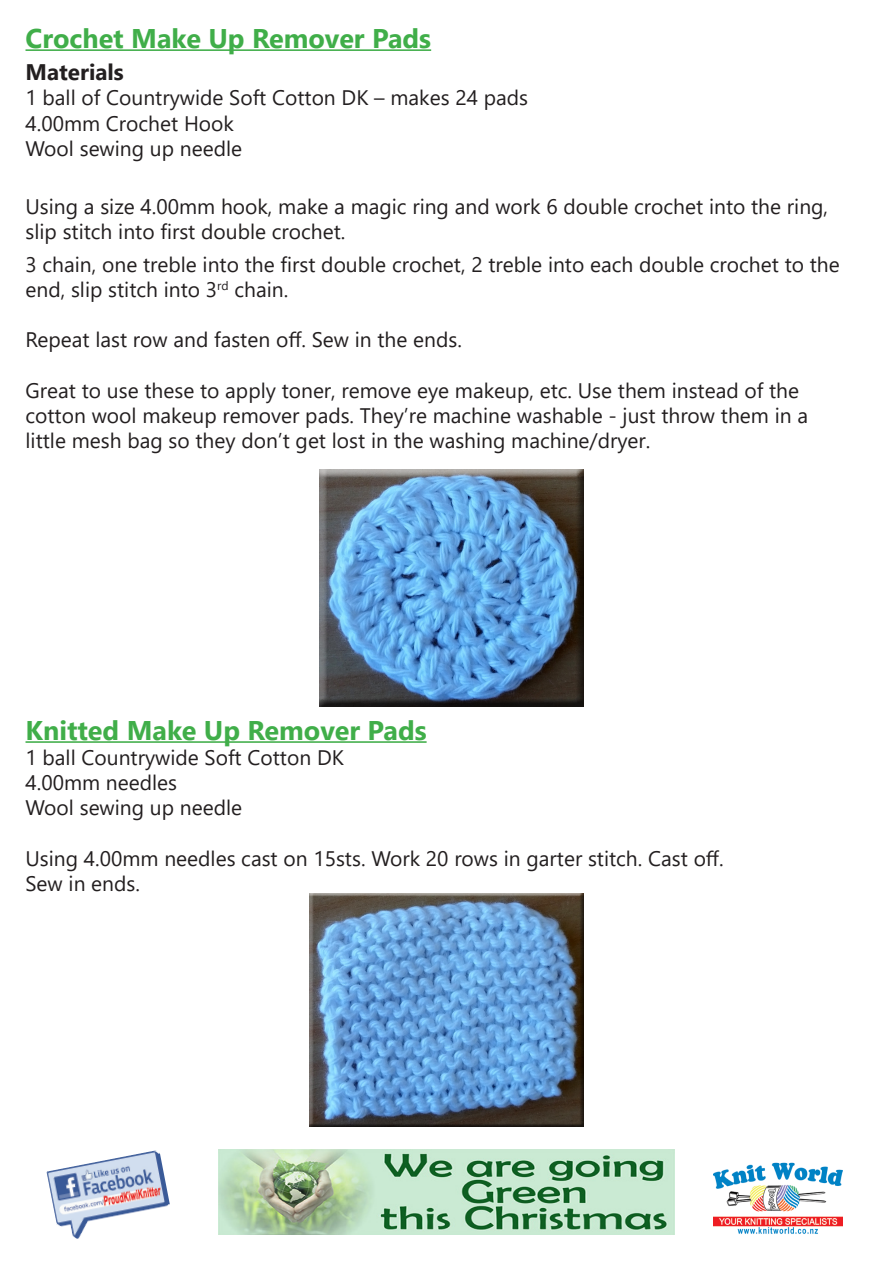
<style>
.page{position:relative;width:893px;height:1263px;background:#fff}
.page>*{position:absolute;margin:0;border:0;box-sizing:border-box;transform-origin:0 0}
.No_Spacing{font:700 27px "Segoe UI";color:#40ae49}
.t1{font:700 22.5px "Segoe UI";color:#231f20}
.No_Spacing-2{font:21px/25.2px "Segoe UI";color:#231f20}
.Normal__Web{font:21px/25.2px "Segoe UI";color:#231f20}
</style>
<div class="page">
<hr style="left:26px;top:49px;width:405px;height:2px;background:#40ae49">
<hr style="left:26px;top:741px;width:401px;height:2px;background:#40ae49">
<div style="left:319px;top:470px;width:265px;height:237px;background:#231f20;opacity:.75"></div>
<div style="left:310px;top:893px;width:274px;height:234px;background:#231f20;opacity:.75"></div>
<img style="left:218px;top:1150px;width:457px;height:84px">
<img style="left:714px;top:1162px;width:129px;height:72px">
<img style="left:47px;top:1150px;width:123px;height:89px">
<p class="No_Spacing" style="left:26px;top:13px;width:407px">Crochet Make Up Remover Pads</p>
<p class="t1" style="left:26px;top:51px;width:100px">Materials</p>
<p class="No_Spacing-2" style="left:26px;top:83px;width:504px">1 ball of Countrywide Soft Cotton DK – makes 24 pads<br>4.00mm Crochet Hook</p>
<p class="No_Spacing-2" style="left:26px;top:134px;width:218px">Wool sewing up needle</p>
<p class="Normal__Web" style="left:26px;top:192px;width:804px">Using a size 4.00mm hook, make a magic ring and work 6 double crochet into the ring, slip stitch into first double crochet.</p>
<p class="No_Spacing-2" style="left:26px;top:250px;width:816px">3 chain, one treble into the first double crochet, 2 treble into each double crochet to the end, slip stitch into 3<sup>rd</sup> chain.</p>
<p class="No_Spacing-2" style="left:26px;top:325px;width:438px">Repeat last row and fasten off. Sew in the ends.</p>
<p class="No_Spacing-2" style="left:26px;top:376px;width:784px">Great to use these to apply toner, remove eye makeup, etc. Use them instead of the cotton wool makeup remover pads. They’re machine washable - just throw them in a little mesh bag so they don’t get lost in the washing machine/dryer.</p>
<p class="No_Spacing" style="left:26px;top:705px;width:403px">Knitted Make Up Remover Pads</p>
<p class="No_Spacing-2" style="left:26px;top:743px;width:320px">1 ball Countrywide Soft Cotton DK</p>
<p class="No_Spacing-2" style="left:26px;top:768px;width:153px">4.00mm needles</p>
<p class="No_Spacing-2" style="left:26px;top:793px;width:218px">Wool sewing up needle</p>
<p class="No_Spacing-2" style="left:26px;top:844px;width:700px">Using 4.00mm needles cast on 15sts. Work 20 rows in garter stitch. Cast off.</p>
<p class="No_Spacing-2" style="left:26px;top:869px;width:116px">Sew in ends.</p>
</div>
